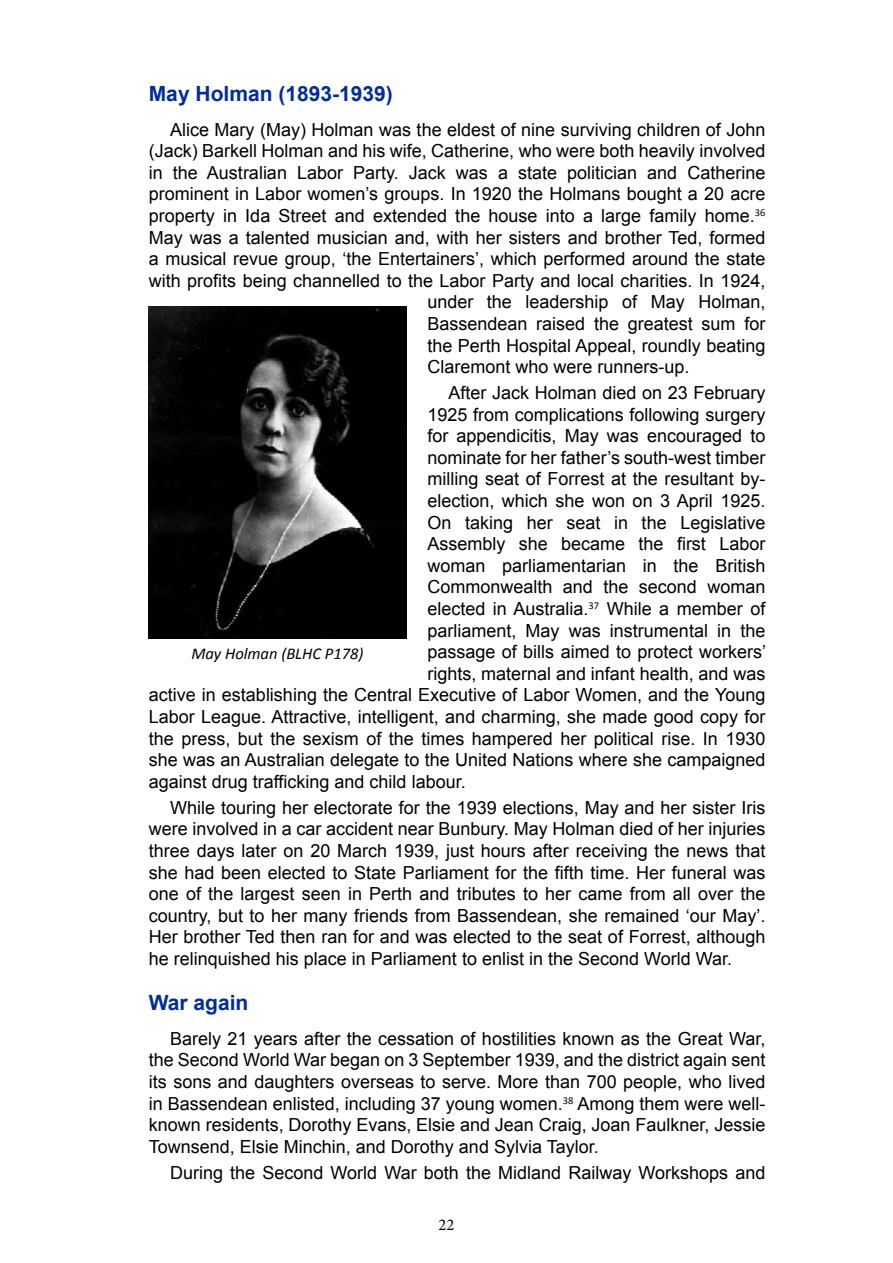
<style>
.page{position:relative;width:893px;height:1263px;background:#fff}
.page>*{position:absolute;margin:0;border:0;box-sizing:border-box;transform-origin:0 0}
.t1{font:700 21px "Arial";color:#002d99}
.t2{font:18px/21.6px "Arial";color:#000;text-align:justify}
.t3{font:italic 16.5px "Calibri";color:#000}
.t4{font:16.5px "Minion Pro";color:#000}
</style>
<div class="page">
<img style="left:149px;top:306px;width:257px;height:333px">
<p class="t1" style="left:149px;top:80px;width:245px">May Holman (1893-1939)</p>
<p class="t2" style="left:170px;top:119px;width:597px">Alice Mary (May) Holman was the eldest of nine surviving children of John</p>
<p class="t2" style="left:149px;top:140px;width:618px">(Jack) Barkell Holman and his wife, Catherine, who were both heavily involved</p>
<p class="t2" style="left:149px;top:162px;width:618px">in the Australian Labor Party. Jack was a state politician and Catherine</p>
<p class="t2" style="left:149px;top:183px;width:618px">prominent in Labor women’s groups. In 1920 the Holmans bought a 20 acre</p>
<p class="t2" style="left:149px;top:205px;width:618px">property in Ida Street and extended the house into a large family home.<sup>36</sup></p>
<p class="t2" style="left:149px;top:227px;width:618px">May was a talented musician and, with her sisters and brother Ted, formed</p>
<p class="t2" style="left:149px;top:248px;width:618px">a musical revue group, ‘the Entertainers’, which performed around the state</p>
<p class="t2" style="left:149px;top:270px;width:618px">with profits being channelled to the Labor Party and local charities. In 1924,</p>
<p class="t2" style="left:427px;top:291px;width:340px">under the leadership of May Holman,</p>
<p class="t2" style="left:427px;top:313px;width:340px">Bassendean raised the greatest sum for</p>
<p class="t2" style="left:427px;top:335px;width:340px">the Perth Hospital Appeal, roundly beating</p>
<p class="t2" style="left:427px;top:356px;width:264px">Claremont who were runners-up.</p>
<p class="t2" style="left:449px;top:382px;width:318px">After Jack Holman died on 23 February</p>
<p class="t2" style="left:427px;top:404px;width:340px">1925 from complications following surgery</p>
<p class="t2" style="left:427px;top:425px;width:340px">for appendicitis, May was encouraged to</p>
<p class="t2" style="left:427px;top:447px;width:340px">nominate for her father’s south-west timber</p>
<p class="t2" style="left:427px;top:468px;width:340px">milling seat of Forrest at the resultant by-</p>
<p class="t2" style="left:427px;top:490px;width:340px">election, which she won on 3 April 1925.</p>
<p class="t2" style="left:427px;top:512px;width:339px">On taking her seat in the Legislative</p>
<p class="t2" style="left:427px;top:533px;width:340px">Assembly she became the first Labor</p>
<p class="t2" style="left:427px;top:555px;width:340px">woman parliamentarian in the British</p>
<p class="t2" style="left:427px;top:576px;width:340px">Commonwealth and the second woman</p>
<p class="t2" style="left:427px;top:598px;width:340px">elected in Australia.<sup>37</sup> While a member of</p>
<p class="t2" style="left:427px;top:620px;width:340px">parliament, May was instrumental in the</p>
<p class="t2" style="left:427px;top:641px;width:340px">passage of bills aimed to protect workers’</p>
<p class="t2" style="left:427px;top:663px;width:339px">rights, maternal and infant health, and was</p>
<p class="t2" style="left:149px;top:684px;width:618px">active in establishing the Central Executive of Labor Women, and the Young</p>
<p class="t2" style="left:149px;top:706px;width:618px">Labor League. Attractive, intelligent, and charming, she made good copy for</p>
<p class="t2" style="left:149px;top:728px;width:618px">the press, but the sexism of the times hampered her political rise. In 1930</p>
<p class="t2" style="left:149px;top:749px;width:618px">she was an Australian delegate to the United Nations where she campaigned</p>
<p class="t2" style="left:149px;top:771px;width:318px">against drug trafficking and child labour.</p>
<p class="t2" style="left:149px;top:797px;width:618px;text-indent:21px">While touring her electorate for the 1939 elections, May and her sister Iris were involved in a car accident near Bunbury. May Holman died of her injuries three days later on 20 March 1939, just hours after receiving the news that she had been elected to State Parliament for the fifth time. Her funeral was one of the largest seen in Perth and tributes to her came from all over the country, but to her many friends from Bassendean, she remained ‘our May’.<br>Her brother Ted then ran for and was elected to the seat of Forrest, although he relinquished his place in Parliament to enlist in the Second World War.</p>
<p class="t1" style="left:149px;top:989px;width:101px">War again</p>
<p class="t2" style="left:149px;top:1028px;width:618px;text-indent:21px">Barely 21 years after the cessation of hostilities known as the Great War, the Second World War began on 3 September 1939, and the district again sent its sons and daughters overseas to serve. More than 700 people, who lived in Bassendean enlisted, including 37 young women.<sup>38</sup> Among them were well&shy;known residents, Dorothy Evans, Elsie and Jean Craig, Joan Faulkner, Jessie Townsend, Elsie Minchin, and Dorothy and Sylvia Taylor.</p>
<p class="t2" style="left:170px;top:1162px;width:597px">During the Second World War both the Midland Railway Workshops and</p>
<p class="t3" style="left:191px;top:642px;width:174px">May Holman (BLHC P178)</p>
<p class="t4" style="left:439px;top:1214px;width:17px">22</p>
</div>
